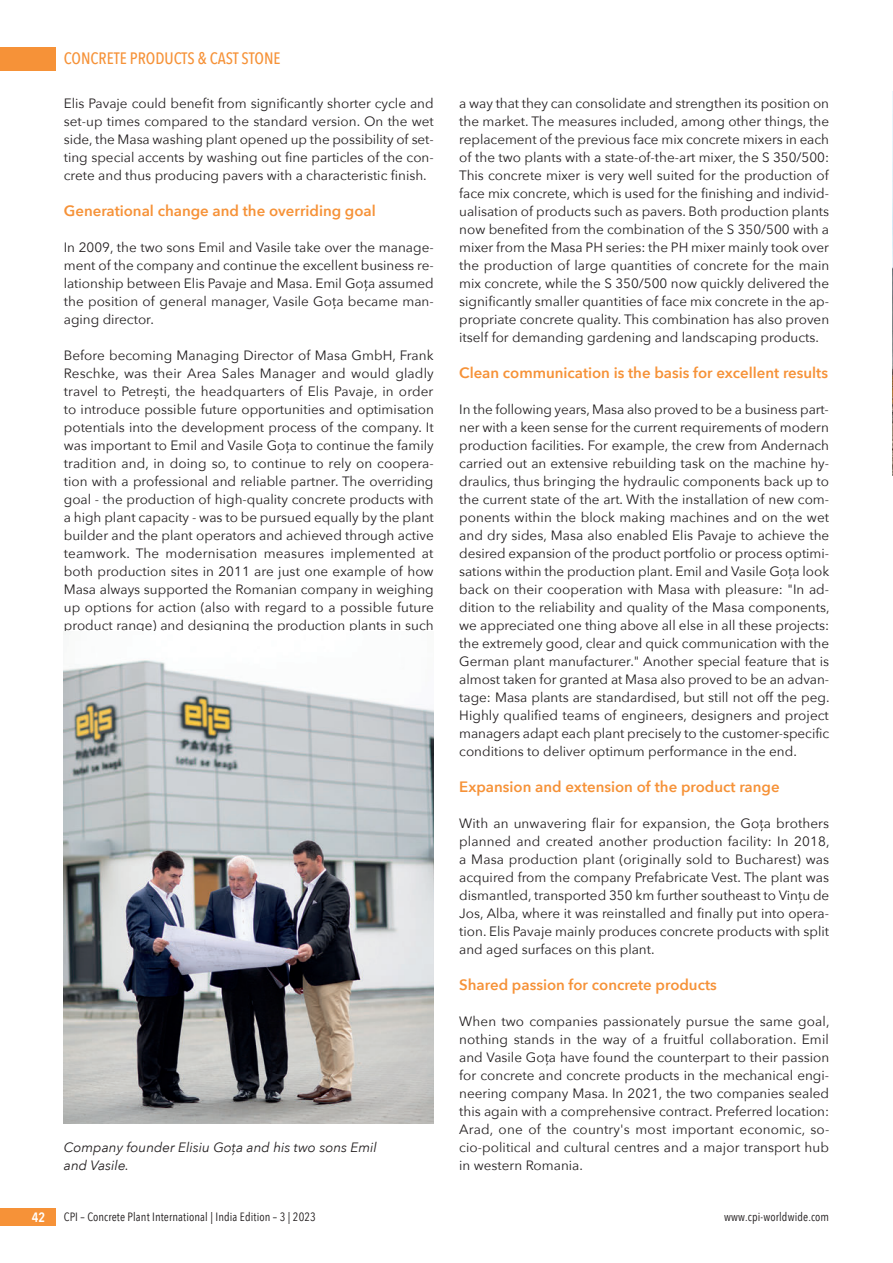
<style>
.page{position:relative;width:893px;height:1263px;background:#fff}
.page>*{position:absolute;margin:0;border:0;box-sizing:border-box;transform-origin:0 0}
.t1{font:500 16.5px "Avenir Next Condensed";color:#f69238}
.t2{font:600 15px "Avenir Next";color:#f69238}
.t3{font:13.5px/18px "Avenir Next";color:#231f20;text-align:justify}
.t4{font:italic 13.5px/18px "Avenir Next";color:#231f20}
.t5{font:600 13.5px "Avenir Next Condensed";color:#fff}
.t6{font:12px "Avenir Next Condensed";letter-spacing:.01em;color:#231f20}
</style>
<div class="page">
<div style="left:0;top:47px;width:55px;height:23px;background:#f69238"></div>
<div style="left:0;top:1208px;width:55px;height:18px;background:#f69238"></div>
<img style="left:64px;top:660px;width:370px;height:464px">
<img style="left:892px;top:91px;width:1px;height:384px">
<p class="t1" style="left:64px;top:49px;width:218px">CONCRETE PRODUCTS &amp; CAST STONE</p>
<p class="t3" style="left:64px;top:94px;width:372px">Elis Pavaje could benefit from significantly shorter cycle and set-up times compared to the standard version. On the wet side, the Masa washing plant opened up the possibility of set&shy;ting special accents by washing out fine particles of the con&shy;crete and thus producing pavers with a characteristic finish.</p>
<p class="t2" style="left:64px;top:198px;width:314px">Generational change and the overriding goal</p>
<p class="t3" style="left:64px;top:238px;width:371px">In 2009, the two sons Emil and Vasile take over the manage&shy;ment of the company and continue the excellent business re&shy;lationship between Elis Pavaje and Masa. Emil Goța assumed the position of general manager, Vasile Goța became man&shy;aging director.</p>
<p class="t3" style="left:64px;top:346px;width:372px">Before becoming Managing Director of Masa GmbH, Frank Reschke, was their Area Sales Manager and would gladly travel to Petrești, the headquarters of Elis Pavaje, in order to introduce possible future opportunities and optimisation potentials into the development process of the company. It was important to Emil and Vasile Goța to continue the family tradition and, in doing so, to continue to rely on coopera&shy;tion with a professional and reliable partner. The overriding goal - the production of high-quality concrete products with a high plant capacity - was to be pursued equally by the plant builder and the plant operators and achieved through active teamwork. The modernisation measures implemented at both production sites in 2011 are just one example of how Masa always supported the Romanian company in weighing up options for action (also with regard to a possible future product range) and designing the production plants in such</p>
<p class="t4" style="left:64px;top:1138px;width:315px">Company founder Elisiu Goța and his two sons Emil and Vasile.</p>
<p class="t3" style="left:459px;top:94px;width:372px">a way that they can consolidate and strengthen its position on the market. The measures included, among other things, the replacement of the previous face mix concrete mixers in each of the two plants with a state-of-the-art mixer, the S 350/500:<br>This concrete mixer is very well suited for the production of face mix concrete, which is used for the finishing and individ&shy;ualisation of products such as pavers. Both production plants now benefited from the combination of the S 350/500 with a mixer from the Masa PH series: the PH mixer mainly took over the production of large quantities of concrete for the main mix concrete, while the S 350/500 now quickly delivered the significantly smaller quantities of face mix concrete in the ap&shy;propriate concrete quality. This combination has also proven itself for demanding gardening and landscaping products.</p>
<p class="t2" style="left:459px;top:360px;width:370px">Clean communication is the basis for excellent results</p>
<p class="t3" style="left:459px;top:400px;width:372px">In the following years, Masa also proved to be a business part&shy;ner with a keen sense for the current requirements of modern production facilities. For example, the crew from Andernach carried out an extensive rebuilding task on the machine hy&shy;draulics, thus bringing the hydraulic components back up to the current state of the art. With the installation of new com&shy;ponents within the block making machines and on the wet and dry sides, Masa also enabled Elis Pavaje to achieve the desired expansion of the product portfolio or process optimi&shy;sations within the production plant. Emil and Vasile Goța look back on their cooperation with Masa with pleasure: "In ad&shy;dition to the reliability and quality of the Masa components, we appreciated one thing above all else in all these projects: the extremely good, clear and quick communication with the German plant manufacturer." Another special feature that is almost taken for granted at Masa also proved to be an advan&shy;tage: Masa plants are standardised, but still not off the peg.<br>Highly qualified teams of engineers, designers and project managers adapt each plant precisely to the customer-specific conditions to deliver optimum performance in the end.</p>
<p class="t2" style="left:459px;top:774px;width:322px">Expansion and extension of the product range</p>
<p class="t3" style="left:459px;top:814px;width:372px">With an unwavering flair for expansion, the Goța brothers planned and created another production facility: In 2018, a Masa production plant (originally sold to Bucharest) was acquired from the company Prefabricate Vest. The plant was dismantled, transported 350 km further southeast to Vințu de Jos, Alba, where it was reinstalled and finally put into opera&shy;tion. Elis Pavaje mainly produces concrete products with split and aged surfaces on this plant.</p>
<p class="t2" style="left:459px;top:972px;width:259px">Shared passion for concrete products</p>
<p class="t3" style="left:459px;top:1012px;width:372px">When two companies passionately pursue the same goal, nothing stands in the way of a fruitful collaboration. Emil and Vasile Goța have found the counterpart to their passion for concrete and concrete products in the mechanical engi&shy;neering company Masa. In 2021, the two companies sealed this again with a comprehensive contract. Preferred location:<br>Arad, one of the country's most important economic, so&shy;cio-political and cultural centres and a major transport hub in western Romania.</p>
<p class="t5" style="left:32px;top:1206px;width:15px">42</p>
<p class="t6" style="left:64px;top:1207px;width:254px">CPI – Concrete Plant International | India Edition – 3 | 2023</p>
<p class="t6" style="left:724px;top:1207px;width:107px">www.cpi-worldwide.com</p>
</div>
